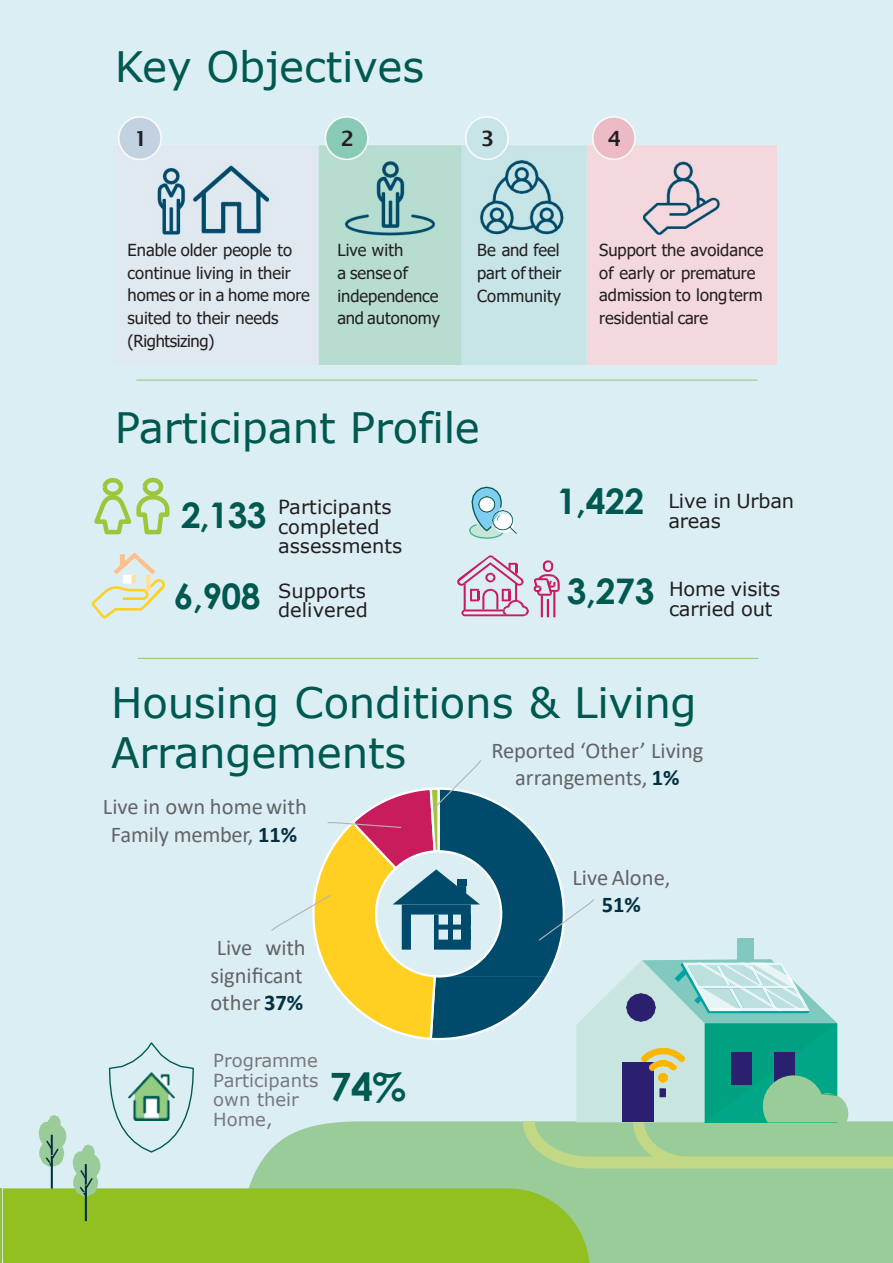
<style>
.page{position:relative;width:893px;height:1263px;background:#fff}
.page>*{position:absolute;margin:0;border:0;box-sizing:border-box;transform-origin:0 0}
.t1{font:42px/50.4px "Verdana";letter-spacing:-.005em;color:#005951}
.t2{font:700 39px "Century Gothic";color:#005951}
.t3{font:700 35.25px "Century Gothic";letter-spacing:-.01em;color:#005951}
.t4{font:22.5px/27.6px "Calibri";letter-spacing:-.005em;color:#636466;text-align:center}
.t5{font:600 21px "Lucida Sans";color:#231f20}
.t6{font:19.5px/19.5px "Verdana";letter-spacing:-.005em;color:#221e1f}
.t7{font:18px/19.5px "Verdana";color:#76787b}
.t8{font:16.5px/22.6px "Tahoma";color:#231f20}
.s1{font-weight:700;color:#033041}
</style>
<div class="page">
<div style="left:3px;top:0;width:890px;height:1258px;background:#dbeef4"></div>
<img style="left:118px;top:116px;width:659px;height:248px">
<hr style="left:136px;top:379px;width:621px;height:2px;background:#93cc80">
<hr style="left:138px;top:658px;width:621px;height:1px;background:#93cc80">
<svg style="left:94px;top:477px;width:76px;height:58px"></svg>
<svg style="left:92px;top:579px;width:73px;height:40px"></svg>
<svg style="left:469px;top:486px;width:34px;height:53px"></svg>
<img style="left:493px;top:510px;width:23px;height:24px">
<svg style="left:457px;top:555px;width:103px;height:62px"></svg>
<img style="left:114px;top:552px;width:41px;height:38px">
<svg style="left:3px;top:760px;width:890px;height:503px"></svg>
<p class="t1" style="left:115px;top:41px;width:311px">Key Objectives</p>
<p class="t5" style="left:134px;top:127px;width:15px">1</p>
<p class="t5" style="left:341px;top:127px;width:15px">2</p>
<p class="t5" style="left:481px;top:127px;width:15px">3</p>
<p class="t5" style="left:608px;top:126px;width:15px">4</p>
<p class="t8" style="left:128px;top:240px;width:184px">Enable older people to continue living in their homes or in a home more suited to their needs (Rightsizing)</p>
<p class="t8" style="left:337px;top:240px;width:104px">Live with<br>a senseof independence and autonomy</p>
<p class="t8" style="left:477px;top:240px;width:86px;text-align:justify">Be and feel part oftheir Community</p>
<p class="t8" style="left:599px;top:240px;width:166px">Support the avoidance of early or premature admission to longterm residential care</p>
<p class="t1" style="left:115px;top:402px;width:367px">Participant Profile</p>
<p class="t3" style="left:557px;top:474px;width:89px">1,422</p>
<p class="t3" style="left:181px;top:488px;width:87px">2,133</p>
<p class="t6" style="left:668px;top:491px;width:127px">Live in Urban areas</p>
<p class="t6" style="left:278px;top:497px;width:115px">Participants</p>
<p class="t6" style="left:278px;top:517px;width:126px">completed assessments</p>
<p class="t6" style="left:278px;top:581px;width:89px">Supports</p>
<p class="t3" style="left:567px;top:564px;width:89px">3,273</p>
<p class="t3" style="left:174px;top:569px;width:88px">6,908</p>
<p class="t6" style="left:669px;top:579px;width:113px">Home visits carried out</p>
<p class="t6" style="left:278px;top:600px;width:91px">delivered</p>
<p class="t1" style="left:111px;top:677px;width:587px">Housing Conditions &amp; Living<br>Arrangements</p>
<p class="t4" style="left:491px;top:736px;width:214px">Reported ‘Other’ Living arrangements, <span class="s1">1%</span></p>
<p class="t4" style="left:103px;top:792px;width:206px">Live in own home with<br>Family member, <span class="s1">11%</span></p>
<p class="t4" style="left:210px;top:933px;width:97px;text-align:left">Live with significant other <span class="s1">37%</span></p>
<p class="t7" style="left:213px;top:1051px;width:107px">Programme<br>Participants own their<br>Home,</p>
<p class="t2" style="left:329px;top:1057px;width:78px">74%</p>
<p class="t4" style="left:572px;top:864px;width:100px;line-height:27px">Live Alone,<br><span class="s1">51%</span></p>
</div>
